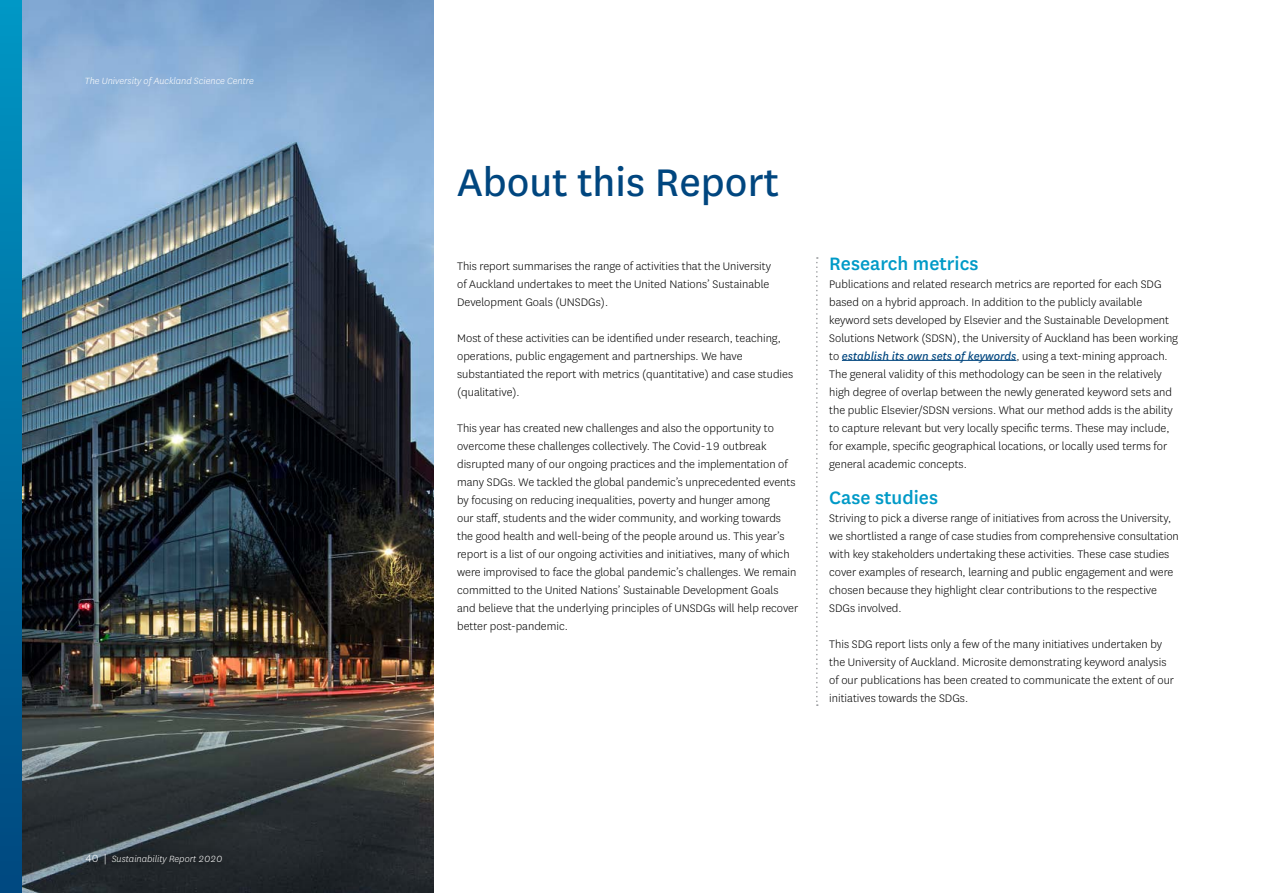
<style>
.page{position:relative;width:1263px;height:893px;background:#fff}
.page>*{position:absolute;margin:0;border:0;box-sizing:border-box;transform-origin:0 0}
.t1{font:45px "National";color:#00467f}
.t2{font:500 21px "National";color:#009ac7}
.t3{font:300 12.75px/18px "National";color:#000}
.t4{font:italic 300 10.5px "National";color:#fff}
.s1{font-style:normal;font-size:12px}
.s2{font-weight:400;font-style:italic;color:#00467f}
</style>
<div class="page">
<img style="left:21px;top:0;width:413px;height:893px">
<hr style="left:842px;top:360px;width:174px;height:1px;background:#00467f">
<div style="left:0;top:0;width:21px;height:893px;background:linear-gradient(to bottom,#0097c5,#00477e)"></div>
<svg style="left:816px;top:257px;width:2px;height:449px"></svg>
<div style="left:77px;top:846px;width:154px;height:26px;background:#000;opacity:.75"></div>
<p class="t4" style="left:85px;top:75px;width:171px">The University of Auckland Science Centre</p>
<p class="t4" style="left:85px;top:852px;width:139px"><span class="s1">40 |</span> Sustainability Report 2020</p>
<h1 class="t1" style="left:457px;top:153px;width:323px">About this Report</h1>
<p class="t3" style="left:457px;top:257px;width:315px">This report summarises the range of activities that the University of Auckland undertakes to meet the United Nations’ Sustainable<br>Development Goals (UNSDGs).</p>
<p class="t3" style="left:457px;top:329px;width:337px">Most of these activities can be identified under research, teaching, operations, public engagement and partnerships. We have substantiated the report with metrics (quantitative) and case studies (qualitative).</p>
<p class="t3" style="left:457px;top:419px;width:343px">This year has created new challenges and also the opportunity to overcome these challenges collectively. The Covid-19 outbreak disrupted many of our ongoing practices and the implementation of many SDGs. We tackled the global pandemic’s unprecedented events by focusing on reducing inequalities, poverty and hunger among<br>our staff, students and the wider community, and working towards the good health and well-being of the people around us. This year’s report is a list of our ongoing activities and initiatives, many of which were improvised to face the global pandemic’s challenges. We remain committed to the United Nations’ Sustainable Development Goals and believe that the underlying principles of UNSDGs will help recover better post-pandemic.</p>
<h2 class="t2" style="left:829px;top:249px;width:151px">Research metrics</h2>
<p class="t3" style="left:829px;top:275px;width:350px">Publications and related research metrics are reported for each SDG based on a hybrid approach. In addition to the publicly available keyword sets developed by Elsevier and the Sustainable Development Solutions Network (SDSN), the University of Auckland has been working to <span class="s2">establish its own sets of keywords</span>, using a text-mining approach.<br>The general validity of this methodology can be seen in the relatively high degree of overlap between the newly generated keyword sets and the public Elsevier/SDSN versions. What our method adds is the ability to capture relevant but very locally specific terms. These may include, for example, specific geographical locations, or locally used terms for general academic concepts.</p>
<h2 class="t2" style="left:829px;top:483px;width:110px">Case studies</h2>
<p class="t3" style="left:829px;top:509px;width:351px">Striving to pick a diverse range of initiatives from across the University, we shortlisted a range of case studies from comprehensive consultation with key stakeholders undertaking these activities. These case studies cover examples of research, learning and public engagement and were chosen because they highlight clear contributions to the respective SDGs involved.</p>
<p class="t3" style="left:829px;top:635px;width:346px">This SDG report lists only a few of the many initiatives undertaken by the University of Auckland. Microsite demonstrating keyword analysis of our publications has been created to communicate the extent of our initiatives towards the SDGs.</p>
</div>
